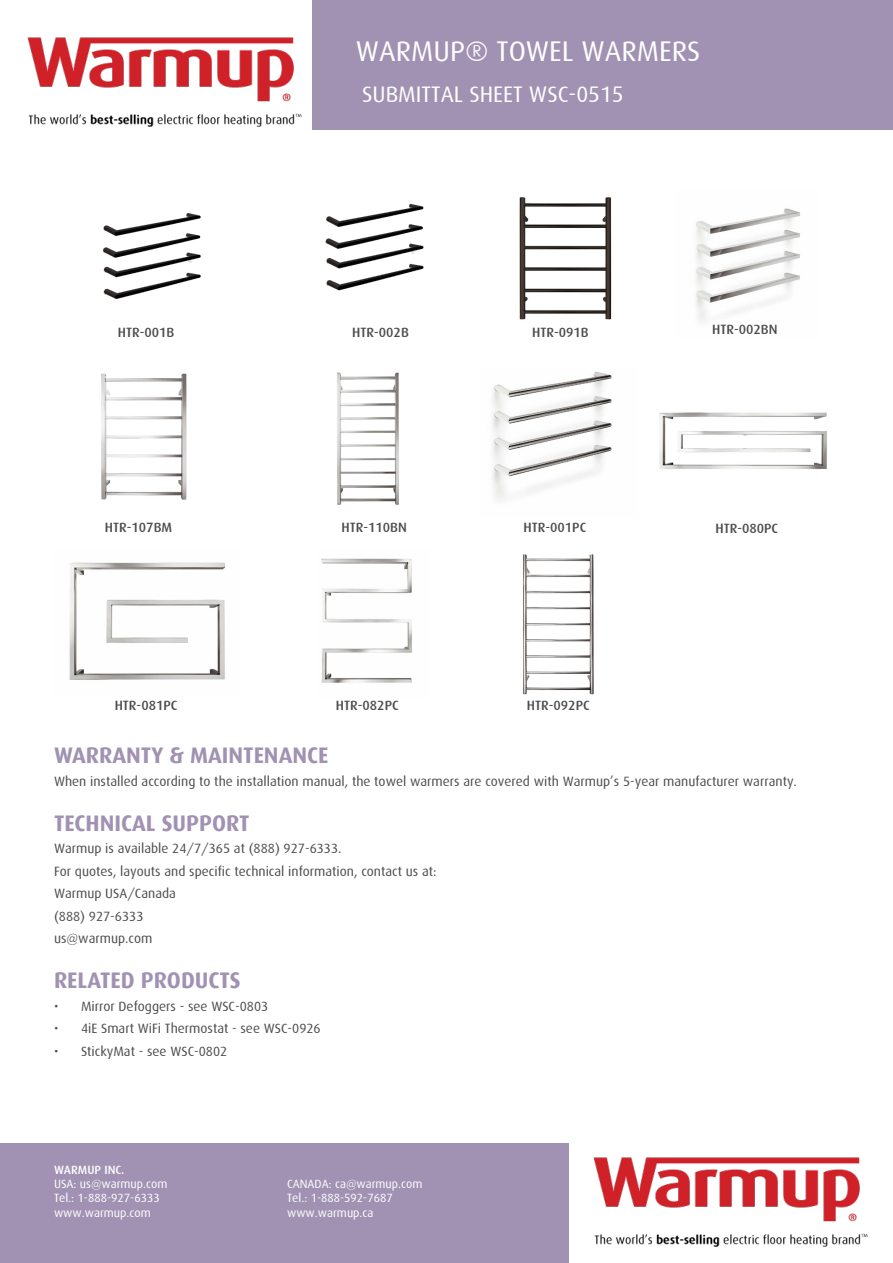
<style>
.page{position:relative;width:893px;height:1263px;background:#fff}
.page>*{position:absolute;margin:0;border:0;box-sizing:border-box;transform-origin:0 0}
.t1{font:28.5px "Dax";color:#fff}
.t2{font:700 22.5px "Dax";color:#a192b3}
.t3{font:22.5px "Dax";color:#fff}
.t4{font:13.5px "Dax";color:#4b4c4d}
.t5{font:500 13.5px "Dax";color:#4b4c4d}
.t6{font:12px/14.4px "Dax";color:#fff}
.t7{font:500 12px "Dax";color:#fff}
</style>
<div class="page">
<img style="left:27px;top:37px;width:275px;height:89px">
<div style="left:313px;top:0;width:580px;height:130px;background:#a192b3"></div>
<img style="left:593px;top:1157px;width:275px;height:89px">
<div style="left:0;top:1144px;width:569px;height:119px;background:#a192b3"></div>
<img style="left:102px;top:213px;width:99px;height:86px">
<img style="left:695px;top:208px;width:105px;height:113px">
<img style="left:519px;top:197px;width:93px;height:123px">
<img style="left:325px;top:203px;width:99px;height:88px">
<img style="left:101px;top:373px;width:86px;height:127px">
<img style="left:659px;top:412px;width:168px;height:57px">
<img style="left:492px;top:371px;width:120px;height:130px">
<img style="left:337px;top:372px;width:62px;height:133px">
<img style="left:69px;top:562px;width:156px;height:118px">
<img style="left:523px;top:554px;width:71px;height:141px">
<img style="left:321px;top:558px;width:91px;height:125px">
<h1 class="t1" style="left:356px;top:35px;width:346px">WARMUP® TOWEL WARMERS</h1>
<h2 class="t3" style="left:362px;top:81px;width:263px">SUBMITTAL SHEET WSC-0515</h2>
<p class="t5" style="left:118px;top:325px;width:58px">HTR-001B</p>
<p class="t5" style="left:352px;top:325px;width:58px">HTR-002B</p>
<p class="t5" style="left:532px;top:325px;width:58px">HTR-091B</p>
<p class="t5" style="left:712px;top:322px;width:67px">HTR-002BN</p>
<p class="t5" style="left:105px;top:520px;width:69px">HTR-107BM</p>
<p class="t5" style="left:341px;top:520px;width:67px">HTR-110BN</p>
<p class="t5" style="left:523px;top:520px;width:64px">HTR-001PC</p>
<p class="t5" style="left:715px;top:521px;width:64px">HTR-080PC</p>
<p class="t5" style="left:115px;top:698px;width:64px">HTR-081PC</p>
<p class="t5" style="left:336px;top:698px;width:64px">HTR-082PC</p>
<p class="t5" style="left:527px;top:698px;width:64px">HTR-092PC</p>
<p class="t2" style="left:54px;top:743px;width:276px">WARRANTY &amp; MAINTENANCE</p>
<p class="t4" style="left:54px;top:774px;width:744px">When installed according to the installation manual, the towel warmers are covered with Warmup’s 5-year manufacturer warranty.</p>
<p class="t2" style="left:54px;top:810px;width:197px">TECHNICAL SUPPORT</p>
<p class="t4" style="left:54px;top:841px;width:289px">Warmup is available 24/7/365 at (888) 927-6333.</p>
<p class="t4" style="left:54px;top:864px;width:384px">For quotes, layouts and specific technical information, contact us at:</p>
<p class="t4" style="left:54px;top:886px;width:123px">Warmup USA/Canada</p>
<p class="t4" style="left:54px;top:909px;width:91px">(888) 927-6333</p>
<p class="t4" style="left:54px;top:931px;width:100px">us@warmup.com</p>
<p class="t2" style="left:54px;top:968px;width:188px">RELATED PRODUCTS</p>
<p class="t4" style="left:54px;top:999px;width:216px">• Mirror Defoggers - see WSC-0803</p>
<p class="t4" style="left:54px;top:1021px;width:268px">• 4iE Smart WiFi Thermostat - see WSC-0926</p>
<p class="t4" style="left:54px;top:1044px;width:175px">• StickyMat - see WSC-0802</p>
<p class="t7" style="left:54px;top:1163px;width:72px">WARMUP INC.</p>
<p class="t6" style="left:54px;top:1177px;width:115px">USA: us@warmup.com<br>Tel.: 1-888-927-6333 www.warmup.com</p>
<p class="t6" style="left:287px;top:1177px;width:137px">CANADA: ca@warmup.com<br>Tel.: 1-888-592-7687 www.warmup.ca</p>
</div>
